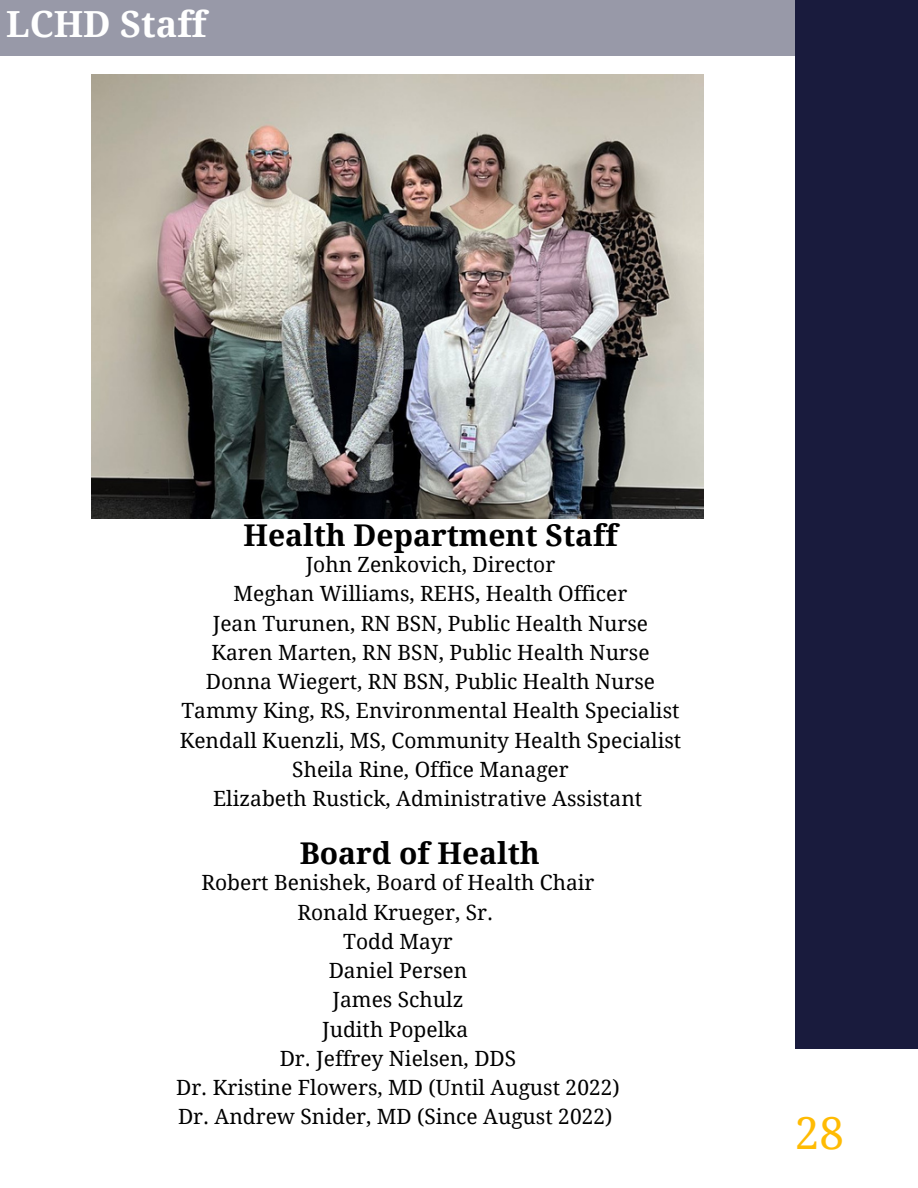
<style>
.page{position:relative;width:918px;height:1188px;background:#fff}
.page>*{position:absolute;margin:0;border:0;box-sizing:border-box;transform-origin:0 0}
.t1{font:43.95px "Droid Serif";color:#ffbb03}
.t2{font:700 36px "Droid Serif";color:#fff}
.t3{font:700 30px "Droid Serif";color:#000}
.t4{font:21px/29.2px "Droid Serif";color:#000;text-align:center}
</style>
<div class="page">
<div style="left:795px;top:0;width:123px;height:1049px;background:#191b3d"></div>
<div style="left:0;top:0;width:795px;height:56px;background:#9899a8"></div>
<img style="left:92px;top:74px;width:612px;height:445px">
<h2 class="t2" style="left:6px;top:3px;width:202px">LCHD Staff</h2>
<h3 class="t3" style="left:243px;top:518px;width:376px">Health Department Staff</h3>
<p class="t4" style="left:180px;top:550px;width:503px">John Zenkovich, Director<br>Meghan Williams, REHS, Health Officer<br>Jean Turunen, RN BSN, Public Health Nurse<br>Karen Marten, RN BSN, Public Health Nurse Donna Wiegert, RN BSN, Public Health Nurse Tammy King, RS, Environmental Health Specialist Kendall Kuenzli, MS, Community Health Specialist Sheila Rine, Office Manager<br>Elizabeth Rustick, Administrative Assistant</p>
<h3 class="t3" style="left:300px;top:836px;width:242px">Board of Health</h3>
<p class="t4" style="left:176px;top:869px;width:445px">Robert Benishek, Board of Health Chair<br>Ronald Krueger, Sr.<br>Todd Mayr<br>Daniel Persen<br>James Schulz<br>Judith Popelka<br>Dr. Jeffrey Nielsen, DDS<br>Dr. Kristine Flowers, MD (Until August 2022)<br>Dr. Andrew Snider, MD (Since August 2022)</p>
<h1 class="t1" style="left:795px;top:1108px;width:51px">28</h1>
</div>
